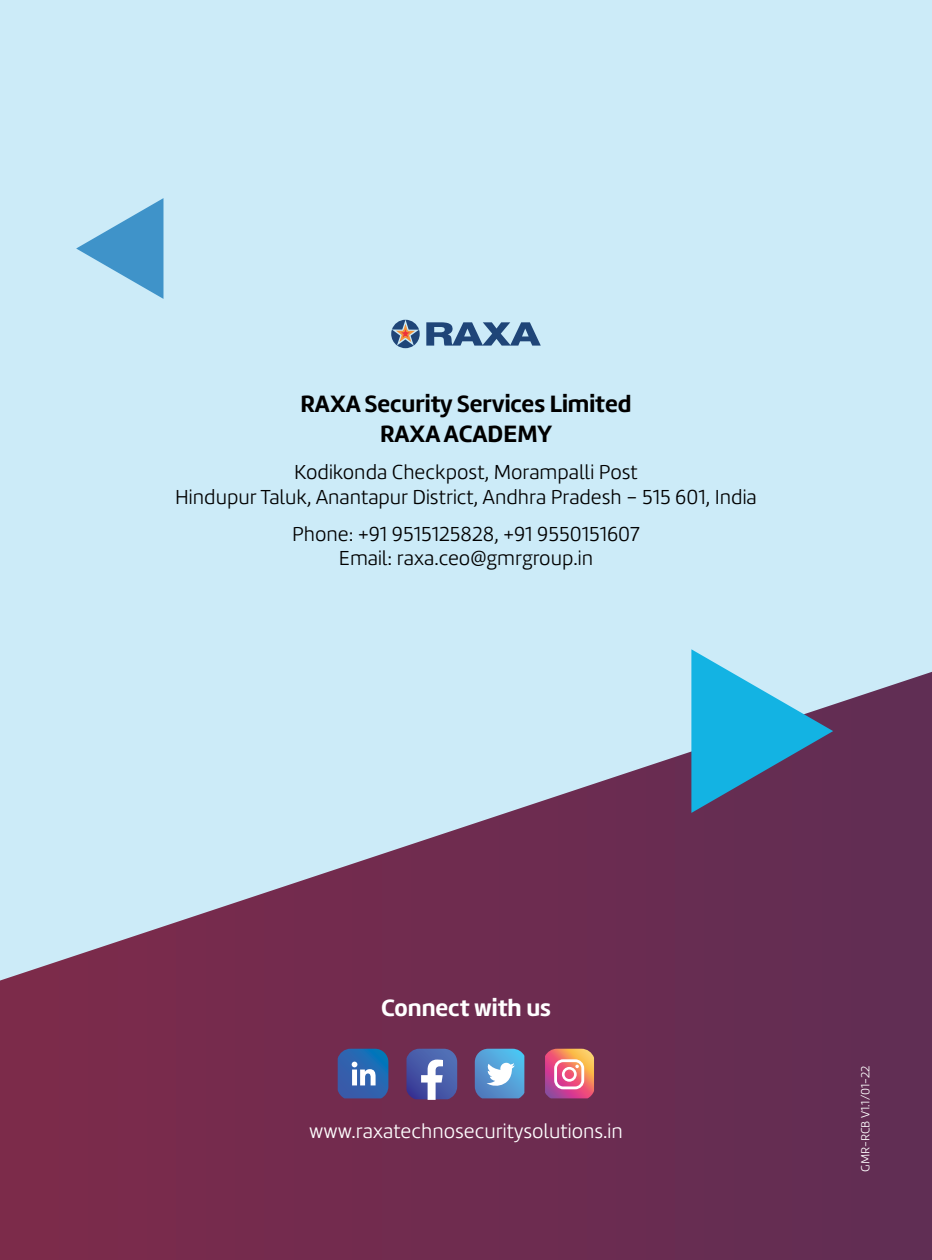
<style>
.page{position:relative;width:932px;height:1260px;background:#ccebf8}
.page>*{position:absolute;margin:0;border:0;box-sizing:border-box;transform-origin:0 0}
.t1{font:700 24.5px/29.8px "Marine";color:#000;text-align:center}
.t2{font:700 24.5px "Marine";color:#fff}
.t3{font:300 21px/24.5px "Marine";color:#000;text-align:center}
.t4{font:300 21px "Marine";color:#fff}
.t5{font:300 12.25px "Marine";color:#fff}
</style>
<div class="page">
<svg style="left:0;top:672px;width:932px;height:588px"></svg>
<svg style="left:76px;top:198px;width:87px;height:101px"></svg>
<svg style="left:691px;top:649px;width:142px;height:164px"></svg>
<svg style="left:406px;top:1049px;width:51px;height:51px;background:#6973b1"></svg>
<svg style="left:545px;top:1049px;width:49px;height:49px;background:#e38089"></svg>
<svg style="left:475px;top:1049px;width:49px;height:49px;background:#70aad8"></svg>
<svg style="left:338px;top:1049px;width:50px;height:49px;background:#4374b5"></svg>
<svg style="left:426px;top:322px;width:115px;height:24px"></svg>
<svg style="left:391px;top:320px;width:29px;height:28px"></svg>
<p class="t1" style="left:300px;top:389px;width:332px">RAXA Security Services Limited<br>RAXA ACADEMY</p>
<p class="t3" style="left:175px;top:460px;width:583px">Kodikonda Checkpost, Morampalli Post<br>Hindupur Taluk, Anantapur District, Andhra Pradesh – 515 601, India</p>
<p class="t3" style="left:292px;top:521px;width:349px">Phone: +91 9515125828, +91 9550151607<br>Email: raxa.ceo@gmrgroup.in</p>
<p class="t2" style="left:381px;top:991px;width:171px">Connect with us</p>
<p class="t4" style="left:309px;top:1118px;width:315px">www.raxatechnosecuritysolutions.in</p>
<p class="t5" style="left:857px;top:1172px;width:108px;rotate:-90deg">GMR-RCB V1.1/01-22</p>
</div>
